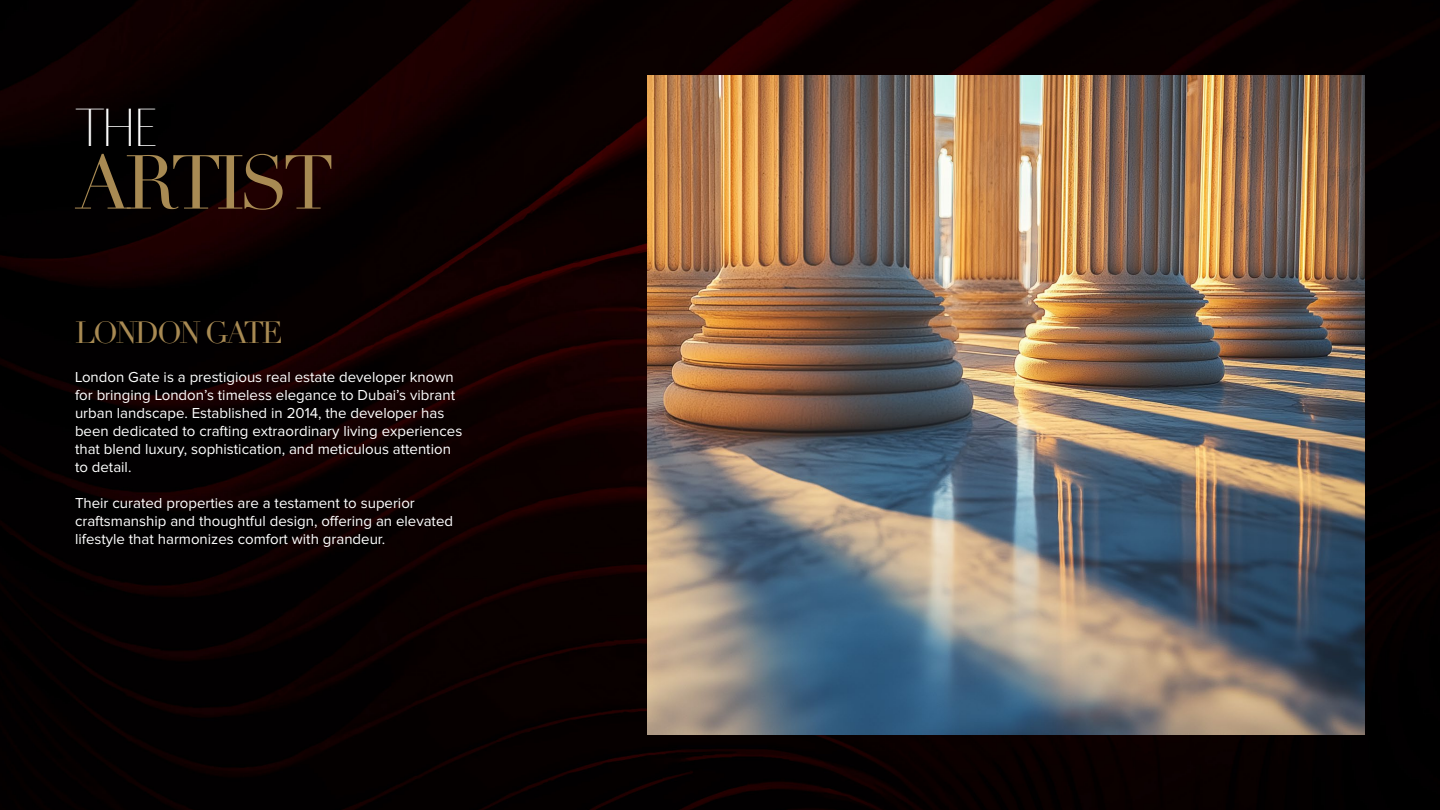
<style>
.page{position:relative;width:1440px;height:810px;background:#fff}
.page>*{position:absolute;margin:0;border:0;box-sizing:border-box;transform-origin:0 0}
.t1{font:75px "Didot";letter-spacing:-.08em;color:#a88a53}
.t2{font:48.75px "Bw Vivant Skinny";color:#fff}
.t3{font:30px "Didot";letter-spacing:-.08em;color:#a88a53}
.t4{font:15px/18px "Proxima Nova";color:#fff}
</style>
<div class="page">
<img style="left:0;top:0;width:1440px;height:810px">
<img style="left:647px;top:75px;width:718px;height:660px">
<h2 class="t2" style="left:75px;top:99px;width:85px">THE</h2>
<h1 class="t1" style="left:75px;top:138px;width:261px">ARTIST</h1>
<h3 class="t3" style="left:75px;top:315px;width:210px">LONDON GATE</h3>
<p class="t4" style="left:75px;top:368px;width:389px">London Gate is a prestigious real estate developer known for bringing London’s timeless elegance to Dubai’s vibrant urban landscape. Established in 2014, the developer has been dedicated to crafting extraordinary living experiences that blend luxury, sophistication, and meticulous attention to detail.</p>
<p class="t4" style="left:75px;top:494px;width:380px">Their curated properties are a testament to superior craftsmanship and thoughtful design, offering an elevated lifestyle that harmonizes comfort with grandeur.</p>
</div>
